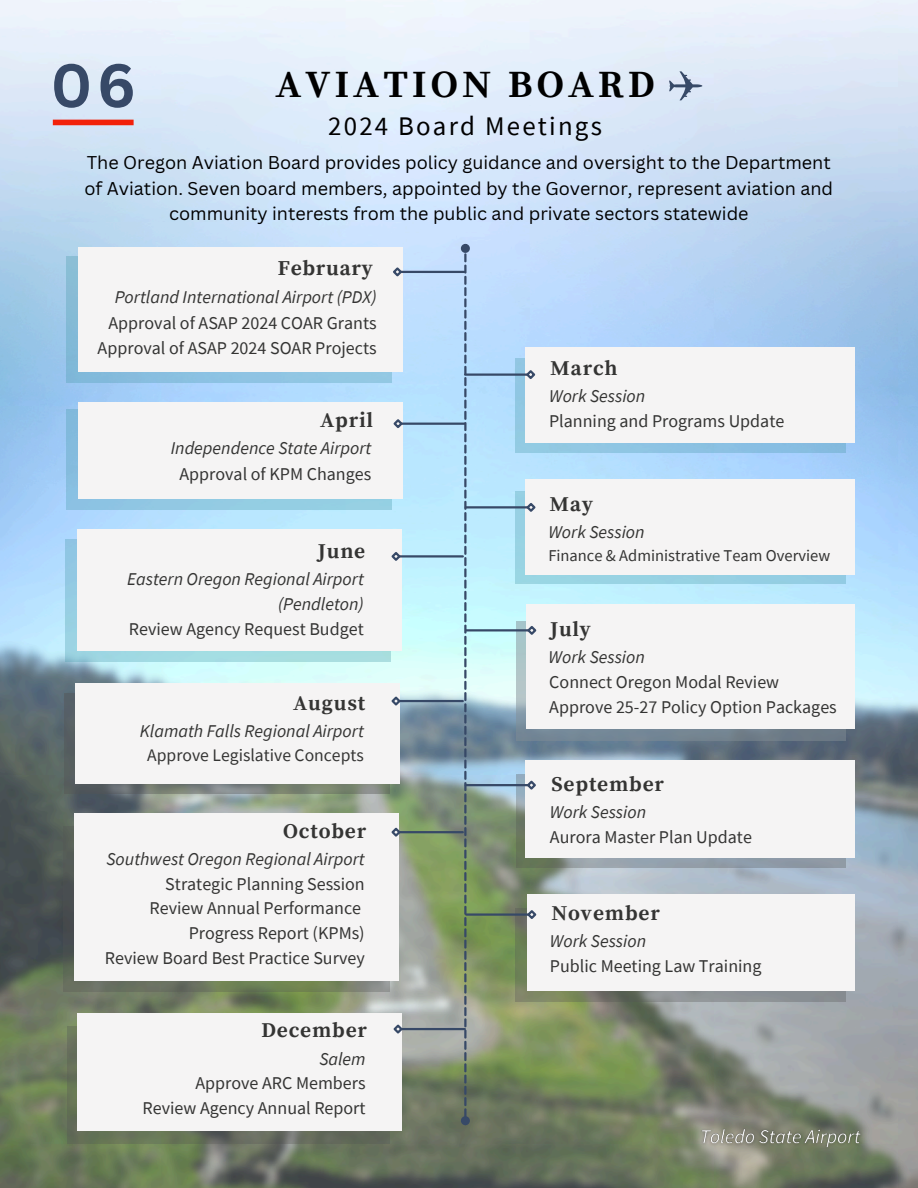
<style>
.page{position:relative;width:918px;height:1188px;background:#fff}
.page>*{position:absolute;margin:0;border:0;box-sizing:border-box;transform-origin:0 0}
.t1{font:700 60px "Canva Sans";color:#374967}
.t2{font:700 38.4px "Source Serif Pro";letter-spacing:.11em;color:#000}
.t3{font:26.85px "Source Sans Pro";letter-spacing:.085em;color:#000}
.t4{font:700 21.15px "Source Serif Pro";letter-spacing:.03em;color:#343433}
.t5{font:700 21px "Source Serif Pro";letter-spacing:.04em;color:#343433}
.t6{font:18px "Source Sans Pro";color:#343433}
.t7{font:italic 18px/24.8px "Source Sans Pro";color:#343433;text-align:right}
.t8{font:18px/25.8px "Canva Sans";color:#000;text-align:center}
.t9{font:17.7px "Source Sans Pro";color:#343433}
.t10{font:16.5px "Source Sans Pro";color:#343433}
</style>
<div class="page">
<img style="left:0;top:0;width:918px;height:1188px">
<svg style="left:464px;top:253px;width:3px;height:863px;background:#657c8c"></svg>
<div style="left:462px;top:1117px;width:7px;height:7px;background:#374967;border-radius:50%"></div>
<div style="left:461px;top:1116px;width:9px;height:9px;border:2px solid #374967;border-radius:50%"></div>
<div style="left:462px;top:245px;width:7px;height:7px;background:#374967;border-radius:50%"></div>
<div style="left:461px;top:244px;width:9px;height:9px;border:2px solid #374967;border-radius:50%"></div>
<svg style="left:63px;top:826px;width:326px;height:165px;background:#68725f"></svg>
<div style="left:75px;top:813px;width:324px;height:168px;background:#f5f4f4"></div>
<svg style="left:67px;top:257px;width:325px;height:126px;background:#90c2df"></svg>
<div style="left:78px;top:247px;width:325px;height:124px;background:#f5f4f4"></div>
<svg style="left:66px;top:410px;width:326px;height:100px;background:#95c9e2"></svg>
<div style="left:78px;top:402px;width:325px;height:96px;background:#f5f4f4"></div>
<svg style="left:64px;top:693px;width:325px;height:101px;background:#6c7470"></svg>
<div style="left:75px;top:684px;width:324px;height:100px;background:#f5f4f4"></div>
<hr style="left:399px;top:831px;width:64px;height:2px;background:#374967">
<svg style="left:391px;top:826px;width:12px;height:13px"></svg>
<hr style="left:399px;top:700px;width:64px;height:2px;background:#374967">
<svg style="left:391px;top:695px;width:12px;height:13px"></svg>
<div style="left:65px;top:539px;width:326px;height:123px;background:linear-gradient(to bottom,#8dc2e3,#a0d8e2)"></div>
<div style="left:77px;top:529px;width:325px;height:122px;background:#f5f4f4"></div>
<hr style="left:399px;top:555px;width:64px;height:3px;background:#374967">
<svg style="left:391px;top:550px;width:12px;height:13px"></svg>
<hr style="left:401px;top:423px;width:64px;height:2px;background:#374967">
<svg style="left:393px;top:417px;width:12px;height:13px"></svg>
<svg style="left:67px;top:1026px;width:323px;height:117px;background:#646e5a"></svg>
<div style="left:77px;top:1013px;width:324px;height:118px;background:#f5f4f4"></div>
<hr style="left:401px;top:1028px;width:64px;height:2px;background:#374967">
<svg style="left:393px;top:1023px;width:12px;height:13px"></svg>
<hr style="left:401px;top:271px;width:63px;height:2px;background:#374967">
<svg style="left:393px;top:265px;width:11px;height:13px"></svg>
<svg style="left:515px;top:908px;width:331px;height:94px;background:#7e8578"></svg>
<div style="left:527px;top:895px;width:328px;height:96px;background:#f5f4f4"></div>
<div style="left:515px;top:491px;width:330px;height:93px;background:#97d0e3"></div>
<div style="left:525px;top:480px;width:330px;height:95px;background:#f5f4f4"></div>
<svg style="left:516px;top:621px;width:330px;height:120px;background:#7c8e9a"></svg>
<div style="left:526px;top:604px;width:329px;height:125px;background:#f5f4f4"></div>
<svg style="left:516px;top:774px;width:330px;height:94px;background:#929ea1"></svg>
<div style="left:526px;top:760px;width:329px;height:97px;background:#f5f4f4"></div>
<div style="left:515px;top:358px;width:331px;height:95px;background:#8fc5e3"></div>
<div style="left:525px;top:347px;width:330px;height:96px;background:#f5f4f4"></div>
<hr style="left:465px;top:373px;width:62px;height:3px;background:#374967">
<svg style="left:524px;top:370px;width:12px;height:9px"></svg>
<hr style="left:466px;top:506px;width:62px;height:2px;background:#374967">
<svg style="left:524px;top:503px;width:12px;height:9px"></svg>
<hr style="left:466px;top:629px;width:62px;height:2px;background:#374967">
<svg style="left:525px;top:624px;width:12px;height:13px"></svg>
<hr style="left:466px;top:784px;width:62px;height:2px;background:#374967">
<svg style="left:525px;top:779px;width:11px;height:13px"></svg>
<hr style="left:466px;top:913px;width:62px;height:3px;background:#374967">
<svg style="left:525px;top:908px;width:12px;height:13px"></svg>
<svg style="left:669px;top:71px;width:34px;height:29px"></svg>
<img style="left:696px;top:1122px;width:171px;height:33px">
<div style="left:53px;top:120px;width:81px;height:5px;background:#f2210a"></div>
<p class="t1" style="left:51px;top:43px;width:87px">06</p>
<p class="t2" style="left:276px;top:62px;width:381px">AVIATION BOARD</p>
<p class="t3" style="left:328px;top:108px;width:275px">2024 Board Meetings</p>
<p class="t8" style="left:84px;top:149px;width:750px">The Oregon Aviation Board provides policy guidance and oversight to the Department of Aviation. Seven board members, appointed by the Governor, represent aviation and community interests from the public and private sectors statewide</p>
<p class="t4" style="left:278px;top:256px;width:97px">February</p>
<p class="t7" style="left:115px;top:285px;width:263px">Portland International Airport (PDX)</p>
<h1 class="t6" style="left:109px;top:311px;width:270px">Approval of ASAP 2024 COAR Grants</h1>
<p class="t6" style="left:98px;top:336px;width:281px">Approval of ASAP 2024 SOAR Projects</p>
<p class="t5" style="left:320px;top:408px;width:54px">April</p>
<h2 class="t7" style="left:171px;top:435px;width:202px">Independence State Airport</h2>
<h3 class="t6" style="left:179px;top:462px;width:193px">Approval of KPM Changes</h3>
<p class="t5" style="left:318px;top:539px;width:49px">June</p>
<p class="t7" style="left:127px;top:566px;width:238px">Eastern Oregon Regional Airport (Pendleton)</p>
<p class="t6" style="left:129px;top:617px;width:236px">Review Agency Request Budget</p>
<h3 class="t5" style="left:293px;top:691px;width:74px">August</h3>
<p class="t7" style="left:140px;top:718px;width:225px">Klamath Falls Regional Airport</p>
<p class="t9" style="left:147px;top:744px;width:218px">Approve Legislative Concepts</p>
<p class="t5" style="left:283px;top:819px;width:85px">October</p>
<p class="t7" style="left:107px;top:846px;width:260px">Southwest Oregon Regional Airport</p>
<p class="t6" style="left:165px;top:872px;width:201px">Strategic Planning Session</p>
<h3 class="t6" style="left:150px;top:897px;width:213px">Review Annual Performance</h3>
<p class="t6" style="left:189px;top:921px;width:178px">Progress Report (KPMs)</p>
<h3 class="t6" style="left:105px;top:946px;width:261px">Review Board Best Practice Survey</h3>
<p class="t5" style="left:261px;top:1018px;width:107px">December</p>
<p class="t7" style="left:319px;top:1046px;width:48px">Salem</p>
<p class="t6" style="left:195px;top:1072px;width:172px">Approve ARC Members</p>
<h3 class="t6" style="left:143px;top:1096px;width:225px">Review Agency Annual Report</h3>
<p class="t5" style="left:551px;top:356px;width:69px">March</p>
<p class="t7" style="left:549px;top:383px;width:98px">Work Session</p>
<p class="t6" style="left:549px;top:409px;width:237px">Planning and Programs Update</p>
<p class="t5" style="left:550px;top:492px;width:45px">May</p>
<h3 class="t7" style="left:548px;top:520px;width:98px">Work Session</h3>
<p class="t10" style="left:548px;top:545px;width:283px">Finance &amp; Administrative Team Overview</p>
<h3 class="t5" style="left:550px;top:617px;width:42px">July</h3>
<p class="t7" style="left:549px;top:644px;width:98px">Work Session</p>
<p class="t6" style="left:549px;top:670px;width:231px">Connect Oregon Modal Review</p>
<h3 class="t6" style="left:549px;top:695px;width:289px">Approve 25-27 Policy Option Packages</h3>
<p class="t5" style="left:551px;top:771px;width:114px">September</p>
<p class="t7" style="left:550px;top:799px;width:98px">Work Session</p>
<h3 class="t6" style="left:550px;top:825px;width:204px">Aurora Master Plan Update</h3>
<p class="t5" style="left:551px;top:901px;width:110px">November</p>
<p class="t7" style="left:550px;top:929px;width:98px">Work Session</p>
<p class="t6" style="left:550px;top:954px;width:213px">Public Meeting Law Training</p>
</div>
